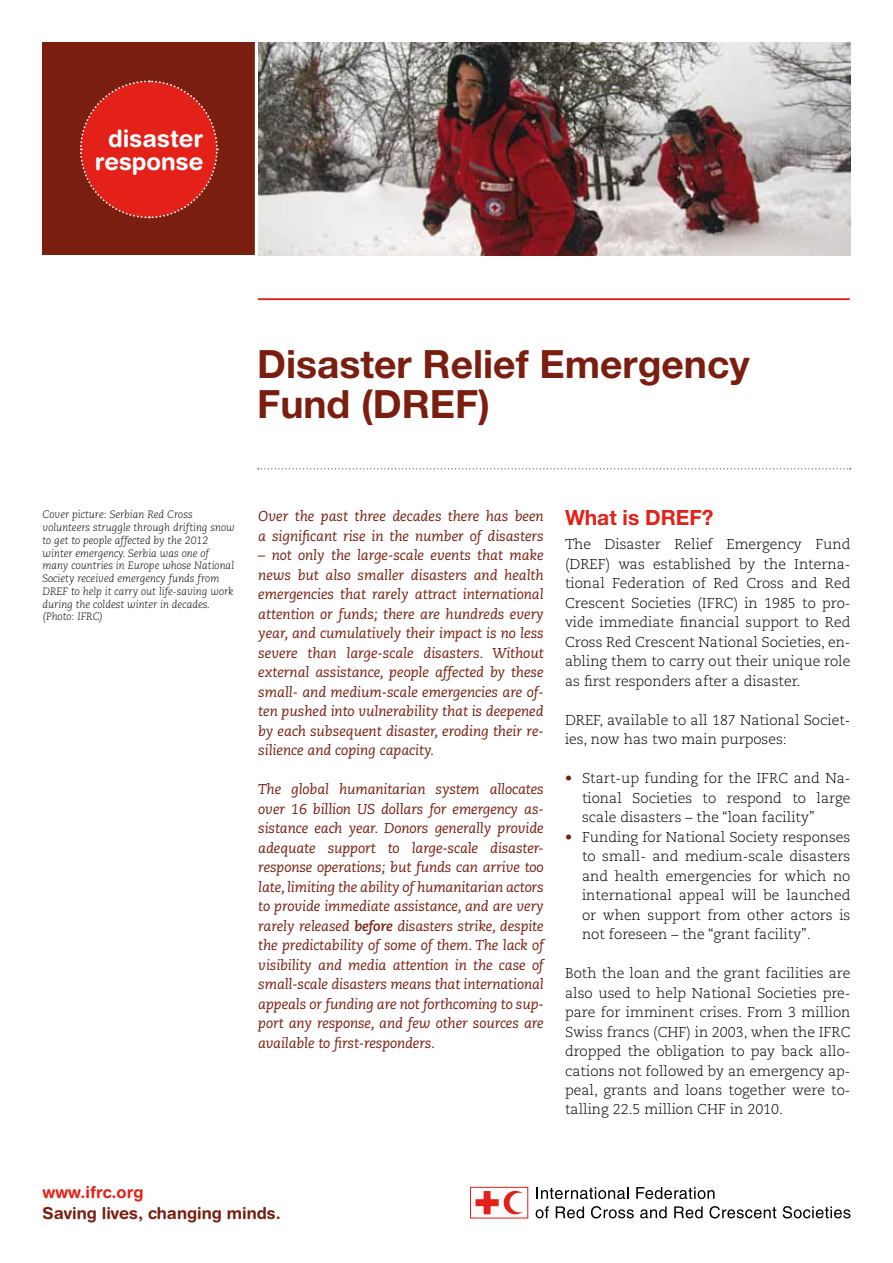
<style>
.page{position:relative;width:893px;height:1263px;background:#fff}
.page>*{position:absolute;margin:0;border:0;box-sizing:border-box;transform-origin:0 0}
.t1{font:700 39px/40.5px "Helvetica Neue LT Std";color:#7a1f10}
.t2{font:700 24px/22.5px "Helvetica Rounded LT Std";color:#fff;text-align:center}
.t3{font:700 21px "Helvetica Neue LT Std";color:#e32119}
.t4{font:700 16.5px "Helvetica Rounded LT Std";color:#7a1f10}
.t5{font:700 16.5px "Helvetica Rounded LT Std";color:#e32119}
.t6{font:italic 14.25px/19.5px "Caecilia LT Std";letter-spacing:-.005em;color:#7a1f10;text-align:justify}
.t7{font:300 14.25px/19.5px "Caecilia LT Std";color:#000;text-align:justify}
.t8{font:italic 300 10.65px/12.8px "Caecilia LT Std";color:#000}
.s1{font-weight:700}
.s2{color:#7a1f10}
</style>
<div class="page">
<svg style="left:537px;top:1187px;width:92px;height:12px"></svg>
<svg style="left:636px;top:1187px;width:78px;height:12px"></svg>
<svg style="left:536px;top:1206px;width:13px;height:12px"></svg>
<svg style="left:556px;top:1206px;width:28px;height:12px"></svg>
<svg style="left:591px;top:1206px;width:43px;height:12px"></svg>
<svg style="left:640px;top:1206px;width:27px;height:12px"></svg>
<svg style="left:674px;top:1206px;width:29px;height:12px"></svg>
<svg style="left:709px;top:1206px;width:67px;height:12px"></svg>
<svg style="left:783px;top:1206px;width:67px;height:12px"></svg>
<svg style="left:470px;top:1186px;width:59px;height:33px"></svg>
<svg style="left:475px;top:1191px;width:48px;height:23px"></svg>
<div style="left:470px;top:1187px;width:58px;height:31px;border:1px solid #e32119"></div>
<hr style="left:258px;top:298px;width:592px;height:2px;background:#e32119">
<svg style="left:258px;top:468px;width:593px;height:1px"></svg>
<div style="left:43px;top:43px;width:212px;height:212px;background:#7a1f10"></div>
<svg style="left:80px;top:80px;width:139px;height:139px"></svg>
<img style="left:258px;top:43px;width:592px;height:213px">
<h2 class="t2" style="left:95px;top:127px;width:110px">disaster response</h2>
<h1 class="t1" style="left:257px;top:343px;width:494px">Disaster Relief Emergency<br>Fund (DREF)</h1>
<p class="t8" style="left:43px;top:509px;width:194px">Cover picture: Serbian Red Cross volunteers struggle through drifting snow to get to people affected by the 2012 winter emergency. Serbia was one of many countries in Europe whose National Society received emergency funds from DREF to help it carry out life-saving work during the coldest winter in decades. (Photo: IFRC)</p>
<p class="t6" style="left:258px;top:507px;width:287px">Over the past three decades there has been a significant rise in the number of disasters</p>
<p class="t6" style="left:258px;top:546px;width:287px">– not only the large-scale events that make news but also smaller disasters and health emergencies that rarely attract international attention or funds; there are hundreds every year, and cumulatively their impact is no less severe than large-scale disasters. Without external assistance, people affected by these small- and medium-scale emergencies are of&shy;ten pushed into vulnerability that is deepened by each subsequent disaster, eroding their re&shy;silience and coping capacity.</p>
<p class="t6" style="left:258px;top:780px;width:287px">The global humanitarian system allocates over 16 billion US dollars for emergency as&shy;sistance each year. Donors generally provide adequate support to large-scale disaster&shy;response operations; but funds can arrive too late, limiting the ability of humanitarian actors to provide immediate assistance, and are very rarely released <span class="s1">before</span> disasters strike, despite the predictability of some of them. The lack of visibility and media attention in the case of small-scale disasters means that international appeals or funding are not forthcoming to sup&shy;port any response, and few other sources are available to first-responders.</p>
<h3 class="t3" style="left:565px;top:505px;width:150px">What is DREF?</h3>
<p class="t7" style="left:565px;top:535px;width:287px">The Disaster Relief Emergency Fund (DREF) was established by the Interna&shy;tional Federation of Red Cross and Red Crescent Societies (IFRC) in 1985 to pro&shy;vide immediate financial support to Red Cross Red Crescent National Societies, en&shy;abling them to carry out their unique role as first responders after a disaster.</p>
<p class="t7" style="left:565px;top:710px;width:287px">DREF, available to all 187 National Societ&shy;ies, now has two main purposes:</p>
<p class="t7" style="left:582px;top:769px;width:270px;text-indent:-17px"><span class="s2">•</span> Start-up funding for the IFRC and Na&shy;tional Societies to respond to large scale disasters – the “loan facility”</p>
<p class="t7" style="left:582px;top:827px;width:270px;text-indent:-17px"><span class="s2">•</span> Funding for National Society responses to small- and medium-scale disasters and health emergencies for which no international appeal will be launched or when support from other actors is not foreseen – the “grant facility”.</p>
<p class="t7" style="left:565px;top:964px;width:287px">Both the loan and the grant facilities are also used to help National Societies pre&shy;pare for imminent crises. From 3 million Swiss francs (CHF) in 2003, when the IFRC dropped the obligation to pay back allo&shy;cations not followed by an emergency ap&shy;peal, grants and loans together were to&shy;talling 22.5 million CHF in 2010.</p>
<p class="t5" style="left:43px;top:1182px;width:102px">www.ifrc.org</p>
<p class="t4" style="left:43px;top:1203px;width:240px">Saving lives, changing minds.</p>
</div>
